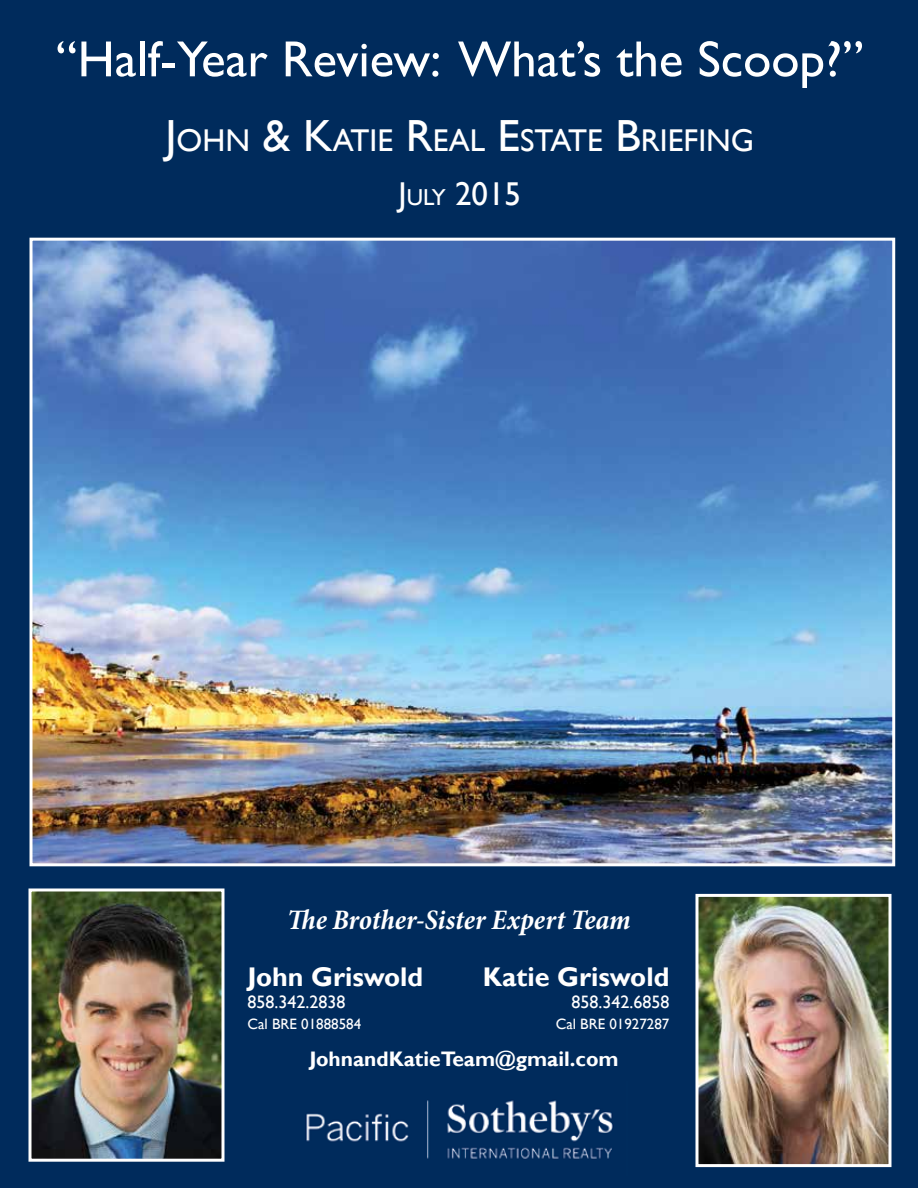
<style>
.page{position:relative;width:918px;height:1188px;background:#002b5c}
.page>*{position:absolute;margin:0;border:0;box-sizing:border-box;transform-origin:0 0}
.t1{font:51px "Gill Sans";color:#fff}
.t2{font:33px "Gill Sans";color:#fff}
.t3{font:31.5px "Gill Sans";color:#fff}
.t4{font:italic 700 condensed 28.5px "Minion Pro";letter-spacing:-.005em;color:#fff}
.t5{font:700 27px "Gill Sans";color:#fff}
.t6{font:700 21px "Gill Sans";color:#fff}
.t7{font:18px "Gill Sans";color:#fff}
.t8{font:15px "Gill Sans";color:#fff}
.s1{font-size:45px}
.s2{font-size:23.1px}
</style>
<div class="page">
<img style="left:32px;top:892px;width:188px;height:266px">
<div style="left:28px;top:888px;width:196px;height:274px;border:3px solid #fff"></div>
<img style="left:699px;top:898px;width:188px;height:265px">
<div style="left:695px;top:894px;width:196px;height:273px;border:3px solid #fff"></div>
<img style="left:291px;top:1081px;width:337px;height:95px">
<img style="left:34px;top:242px;width:857px;height:620px">
<div style="left:30px;top:238px;width:865px;height:628px;border:3px solid #fff"></div>
<p class="t1" style="left:56px;top:30px;width:809px">“Half-Year Review: What’s the Scoop?”</p>
<p class="t3" style="left:165px;top:122px;width:590px"><span class="s1">J</span>OHN <span class="s1">&amp; K</span>ATIE <span class="s1">R</span>EAL <span class="s1">E</span>STATE <span class="s1">B</span>RIEFING</p>
<p class="t2" style="left:398px;top:175px;width:124px">J<span class="s2">ULY</span> 2015</p>
<p class="t4" style="left:287px;top:900px;width:345px">The Brother-Sister Expert Team</p>
<p class="t5" style="left:248px;top:961px;width:177px">John Griswold</p>
<p class="t7" style="left:248px;top:991px;width:99px">858.342.2838</p>
<p class="t8" style="left:248px;top:1015px;width:115px">Cal BRE 01888584</p>
<p class="t5" style="left:483px;top:961px;width:188px">Katie Griswold</p>
<p class="t7" style="left:572px;top:991px;width:99px">858.342.6858</p>
<p class="t8" style="left:556px;top:1015px;width:115px">Cal BRE 01927287</p>
<p class="t6" style="left:310px;top:1047px;width:311px">JohnandKatieTeam@gmail.com</p>
</div>
